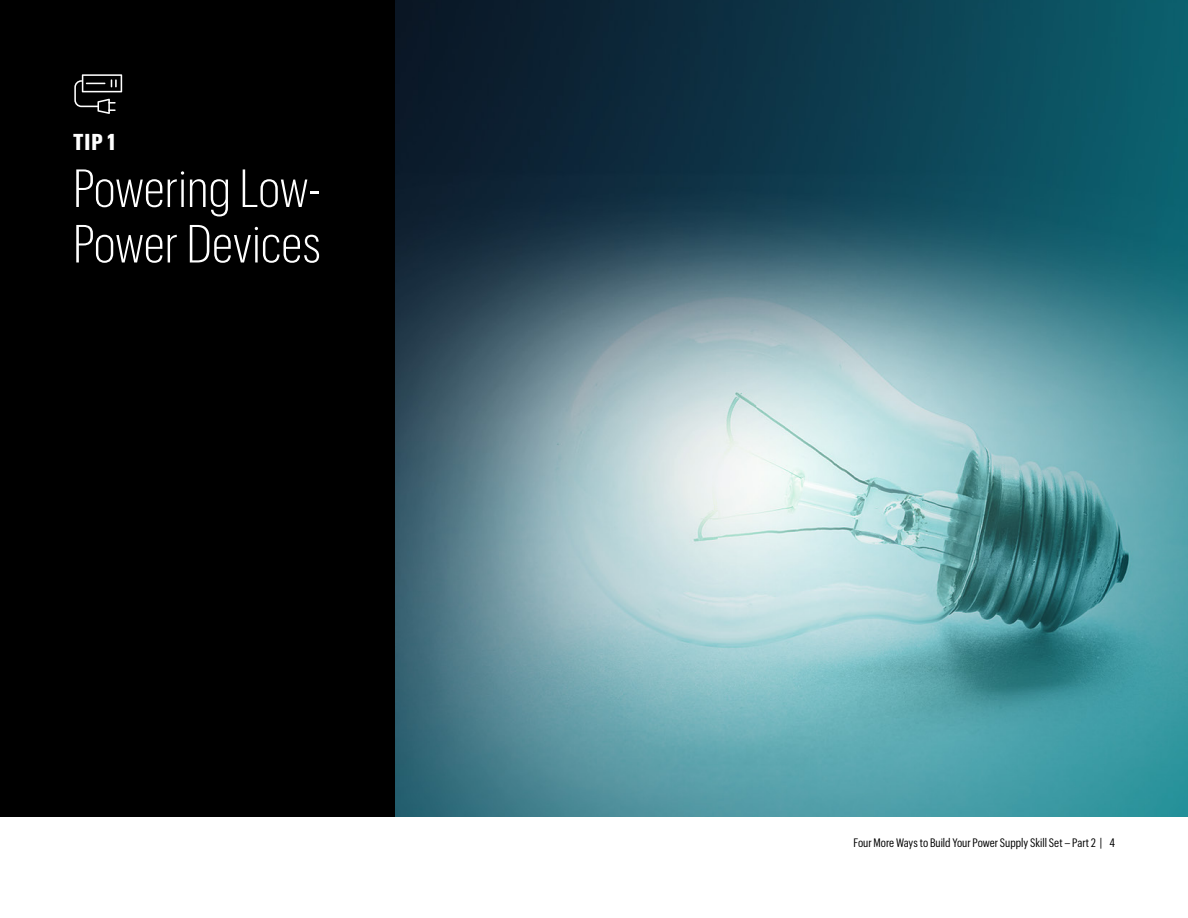
<style>
.page{position:relative;width:1188px;height:918px;background:#fff}
.page>*{position:absolute;margin:0;border:0;box-sizing:border-box;transform-origin:0 0}
.t1{font:300 52.5px/55.5px "Graphik Cond";letter-spacing:.01em;color:#fff}
.t2{font:700 22.5px "Graphik Cond";color:#fff}
.t3{font:12px "Graphik Cond";color:#000}
</style>
<div class="page">
<img style="left:394px;top:0;width:794px;height:817px">
<div style="left:0;top:0;width:394px;height:817px;background:#000"></div>
<svg style="left:74px;top:74px;width:48px;height:40px"></svg>
<h2 class="t2" style="left:73px;top:126px;width:43px">TIP 1</h2>
<h1 class="t1" style="left:73px;top:157px;width:249px">Powering Low-<br>Power Devices</h1>
<p class="t3" style="left:854px;top:835px;width:263px">Four More Ways to Build Your Power Supply Skill Set – Part 2 | 4</p>
</div>
